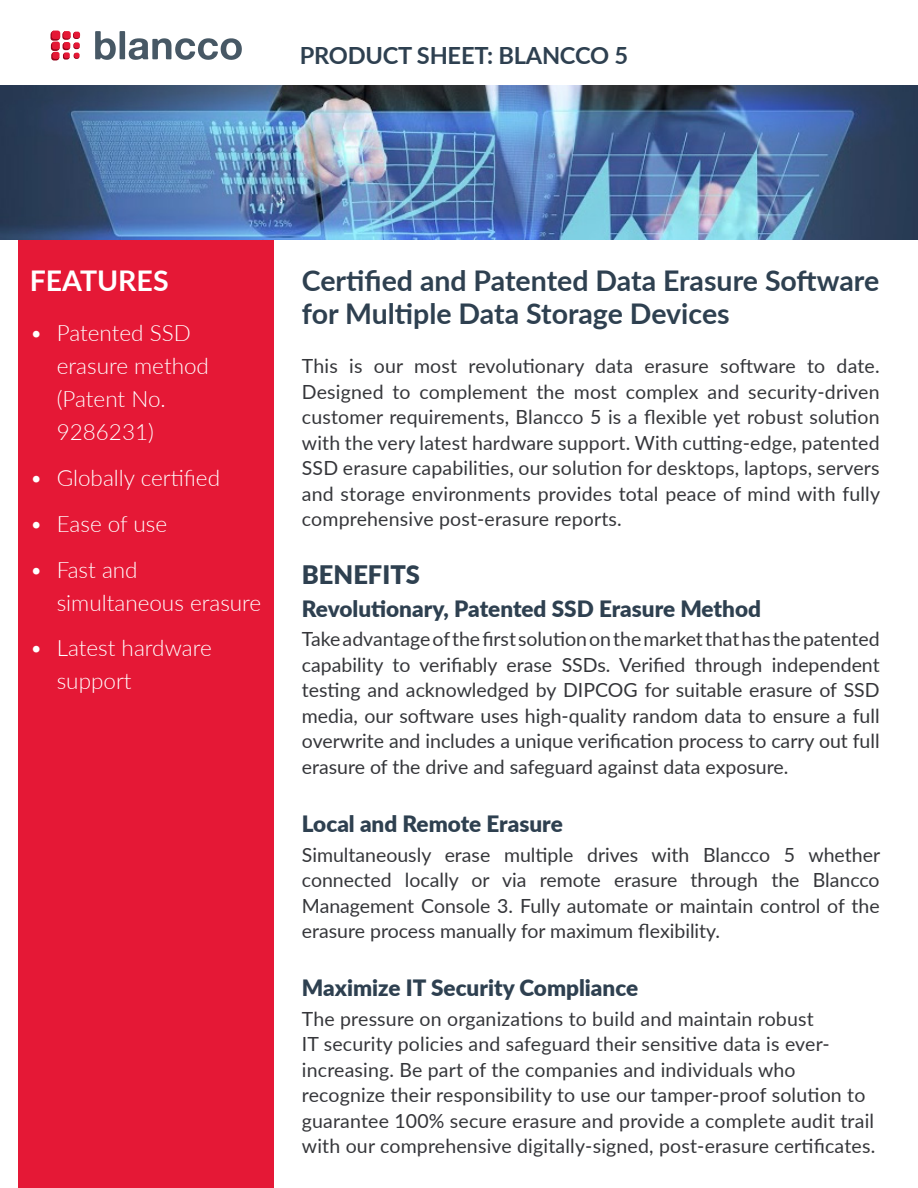
<style>
.page{position:relative;width:918px;height:1188px;background:#fff}
.page>*{position:absolute;margin:0;border:0;box-sizing:border-box;transform-origin:0 0}
.Body_text{font:700 28.5px/33px "Lato";letter-spacing:-.005em;color:#2e4050}
.Subhead{font:700 28.5px "Lato";color:#fff}
.Subhead-2{font:900 25.5px "Lato";color:#2e4050}
.Main_head{font:700 23.7px "Lato";letter-spacing:-.01em;color:#2e4050}
.t1{font:300 22.5px/33px "Lato";color:#fff}
.Subhead-3{font:900 22.5px "Lato";color:#2e4050}
.Body_text-2{font:19.5px/25.5px "Lato";color:#35363a;text-align:justify}
.Subhead-4{font:19.5px/25.5px "Lato";letter-spacing:.01em;color:#35363a}
</style>
<div class="page">
<div style="left:18px;top:240px;width:256px;height:948px;background:#e51836"></div>
<svg style="left:50px;top:31px;width:30px;height:29px"></svg>
<svg style="left:95px;top:31px;width:147px;height:29px"></svg>
<img style="left:0;top:85px;width:918px;height:155px">
<p class="Main_head" style="left:300px;top:38px;width:330px">PRODUCT SHEET: BLANCCO 5</p>
<p class="Subhead" style="left:30px;top:260px;width:140px">FEATURES</p>
<p class="t1" style="left:57px;top:316px;width:154px;text-indent:-27px">• Patented SSD erasure method (Patent No.<br>9286231)</p>
<p class="t1" style="left:30px;top:461px;width:192px">• Globally certified</p>
<p class="t1" style="left:30px;top:506px;width:139px">• Ease of use</p>
<p class="t1" style="left:57px;top:552px;width:206px;text-indent:-27px">• Fast and simultaneous erasure</p>
<p class="t1" style="left:57px;top:631px;width:156px;text-indent:-27px">• Latest hardware support</p>
<p class="Body_text" style="left:302px;top:263px;width:579px">Certified and Patented Data Erasure Software for Multiple Data Storage Devices</p>
<p class="Body_text-2" style="left:302px;top:352px;width:580px">This is our most revolutionary data erasure software to date.<br>Designed to complement the most complex and security-driven customer requirements, Blancco 5 is a flexible yet robust solution with the very latest hardware support. With cutting-edge, patented SSD erasure capabilities, our solution for desktops, laptops, servers and storage environments provides total peace of mind with fully comprehensive post-erasure reports.</p>
<p class="Subhead-2" style="left:302px;top:556px;width:120px">BENEFITS</p>
<p class="Subhead-3" style="left:302px;top:591px;width:461px">Revolutionary, Patented SSD Erasure Method</p>
<p class="Body_text-2" style="left:302px;top:626px;width:579px">Take advantage of the first solution on the market that has the patented capability to verifiably erase SSDs. Verified through independent testing and acknowledged by DIPCOG for suitable erasure of SSD media, our software uses high-quality random data to ensure a full overwrite and includes a unique verification process to carry out full erasure of the drive and safeguard against data exposure.</p>
<p class="Subhead-3" style="left:302px;top:807px;width:262px">Local and Remote Erasure</p>
<p class="Body_text-2" style="left:302px;top:841px;width:580px">Simultaneously erase multiple drives with Blancco 5 whether connected locally or via remote erasure through the Blancco Management Console 3. Fully automate or maintain control of the erasure process manually for maximum flexibility.</p>
<p class="Subhead-3" style="left:302px;top:971px;width:338px">Maximize IT Security Compliance</p>
<p class="Subhead-4" style="left:302px;top:1005px;width:575px">The pressure on organizations to build and maintain robust<br>IT security policies and safeguard their sensitive data is ever&shy;increasing. Be part of the companies and individuals who recognize their responsibility to use our tamper-proof solution to guarantee 100% secure erasure and provide a complete audit trail with our comprehensive digitally-signed, post-erasure certificates.</p>
</div>
